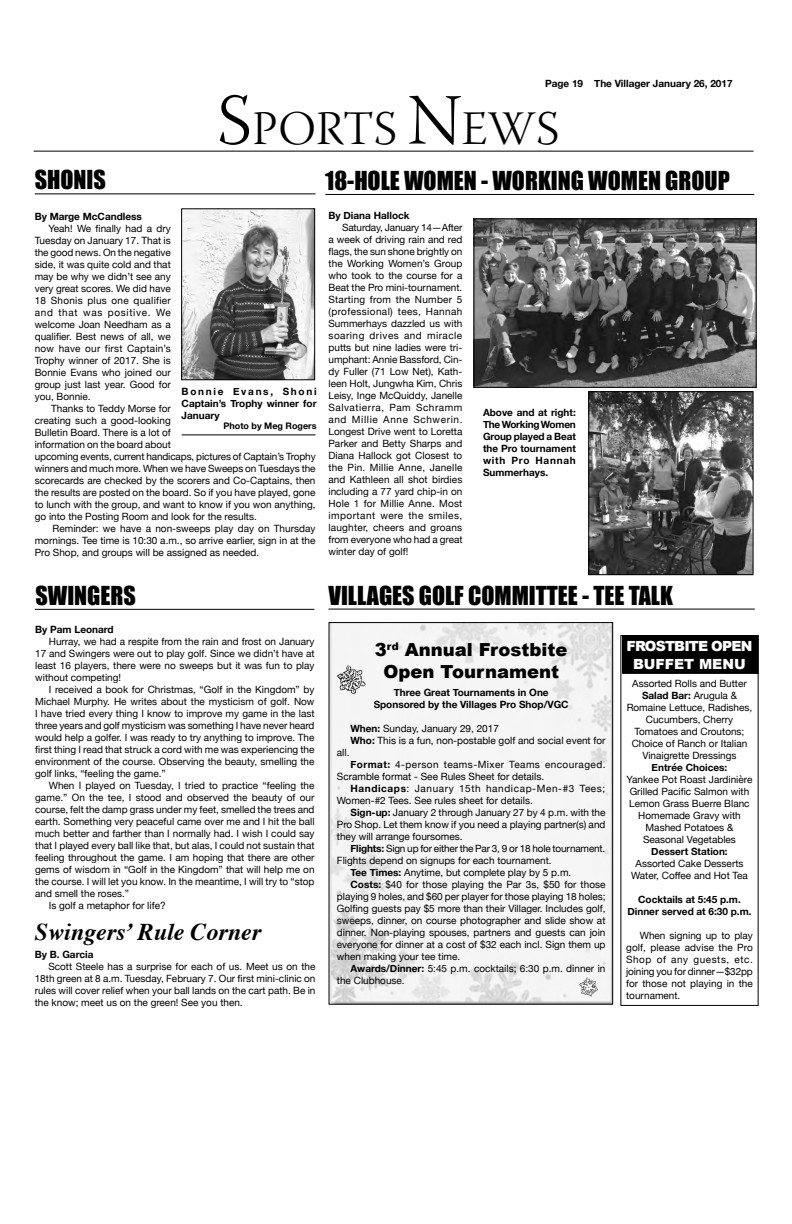
<style>
.page{position:relative;width:792px;height:1224px;background:#fff}
.page>*{position:absolute;margin:0;border:0;box-sizing:border-box;transform-origin:0 0}
.t1{font:48px "Warnock Pro Light Subh";letter-spacing:.01em;color:#000}
.t2{font:24px "Impact";color:#000}
.t3{font:italic 700 24px "Times";color:#000}
.t4{font:900 18px/21.6px "Arial";color:#000;text-align:center}
.t5{font:900 14px/18px "Arial";letter-spacing:-.06em;color:#fff;text-align:center}
.t6{font:10px/12px "Helvetica Neue";color:#000;text-align:justify}
.t7{font:700 10px/12px "Helvetica Neue";color:#000;text-align:justify}
.t8{font:700 9px "Helvetica Neue";color:#000}
.s1{font-size:72px}
.s2{font-weight:700}
</style>
<div class="page">
<hr style="left:34px;top:151px;width:720px;height:1px;background:#000">
<hr style="left:325px;top:194px;width:429px;height:1px;background:#000">
<hr style="left:329px;top:609px;width:426px;height:1px;background:#000">
<hr style="left:35px;top:609px;width:279px;height:1px;background:#000">
<img style="left:475px;top:220px;width:280px;height:166px">
<div style="left:473px;top:218px;width:284px;height:170px;border:1px solid #000"></div>
<img style="left:590px;top:393px;width:162px;height:180px">
<div style="left:588px;top:391px;width:166px;height:184px;border:1px solid #000"></div>
<hr style="left:35px;top:193px;width:281px;height:1px;background:#000">
<img style="left:183px;top:210px;width:130px;height:168px">
<div style="left:181px;top:208px;width:134px;height:172px;border:1px solid #000"></div>
<hr style="left:182px;top:434px;width:134px;height:1px;background:#000">
<div style="left:623px;top:636px;width:135px;height:37px;background:#000"></div>
<div style="left:622px;top:635px;width:137px;height:39px;border:1px solid #000"></div>
<img style="left:331px;top:624px;width:280px;height:379px">
<div style="left:329px;top:622px;width:284px;height:383px;border:1px solid #000"></div>
<img style="left:579px;top:976px;width:22px;height:22px">
<img style="left:336px;top:664px;width:33px;height:34px">
<p class="t7" style="left:545px;top:77px;width:189px">Page 19 The Villager January 26, 2017</p>
<h1 class="t1" style="left:217px;top:102px;width:344px"><span class="s1">S</span>PORTS <span class="s1">N</span>EWS</h1>
<h2 class="t2" style="left:325px;top:162px;width:406px">18-HOLE WOMEN - WORKING WOMEN GROUP</h2>
<h2 class="t2" style="left:35px;top:161px;width:73px">SHONIS</h2>
<p class="t7" style="left:35px;top:211px;width:109px">By Marge McCandless</p>
<p class="t6" style="left:35px;top:223px;width:138px;text-indent:14px">Yeah! We finally had a dry Tuesday on January 17. That is the good news. On the negative side, it was quite cold and that may be why we didn’t see any very great scores. We did have 18 Shonis plus one qualifier and that was positive. We welcome Joan Needham as a qualifier. Best news of all, we now have our first Captain’s Trophy winner of 2017. She is Bonnie Evans who joined our group just last year. Good for you, Bonnie.</p>
<p class="t6" style="left:35px;top:403px;width:282px;text-align:left;text-indent:16px">Thanks to Teddy Morse for<br>creating such a good-looking<br>Bulletin Board. There is a lot of<br>information on the board about<br>upcoming events, current handicaps, pictures of Captain’s Trophy winners and much more. When we have Sweeps on Tuesdays the scorecards are checked by the scorers and Co-Captains, then the results are posted on the board. So if you have played, gone to lunch with the group, and want to know if you won anything, go into the Posting Room and look for the results.</p>
<p class="t6" style="left:35px;top:523px;width:282px;text-indent:18px">Reminder: we have a non-sweeps play day on Thursday mornings. Tee time is 10:30 a.m., so arrive earlier, sign in at the Pro Shop, and groups will be assigned as needed.</p>
<p class="t7" style="left:329px;top:209px;width:83px">By Diana Hallock</p>
<p class="t6" style="left:329px;top:222px;width:135px;text-indent:14px">Saturday, January 14—After a week of driving rain and red flags, the sun shone brightly on the Working Women’s Group who took to the course for a Beat the Pro mini-tournament.<br>Starting from the Number 5 (professional) tees, Hannah Summerhays dazzled us with soaring drives and miracle putts but nine ladies were tri&shy;umphant: Annie Bassford, Cin&shy;dy Fuller (71 Low Net), Kath&shy;leen Holt, Jungwha Kim, Chris Leisy, Inge McQuiddy, Janelle Salvatierra, Pam Schramm and Millie Anne Schwerin.<br>Longest Drive went to Loretta Parker and Betty Sharps and Diana Hallock got Closest to the Pin. Millie Anne, Janelle and Kathleen all shot birdies including a 77 yard chip-in on Hole 1 for Millie Anne. Most important were the smiles, laughter, cheers and groans from everyone who had a great winter day of golf!</p>
<p class="t7" style="left:182px;top:385px;width:137px">Bonnie Evans, Shoni Captain’s Trophy winner for January</p>
<p class="t8" style="left:224px;top:419px;width:95px">Photo by Meg Rogers</p>
<p class="t7" style="left:483px;top:406px;width:94px">Above and at right:<br>The Working Women Group played a Beat the Pro tournament with Pro Hannah Summerhays.</p>
<h2 class="t2" style="left:35px;top:577px;width:102px">SWINGERS</h2>
<h2 class="t2" style="left:329px;top:577px;width:346px">VILLAGES GOLF COMMITTEE - TEE TALK</h2>
<p class="t7" style="left:35px;top:624px;width:80px">By Pam Leonard</p>
<p class="t6" style="left:35px;top:636px;width:281px;text-indent:14px">Hurray, we had a respite from the rain and frost on January 17 and Swingers were out to play golf. Since we didn’t have at least 16 players, there were no sweeps but it was fun to play without competing!</p>
<p class="t6" style="left:35px;top:684px;width:281px;text-indent:14px">I received a book for Christmas, “Golf in the Kingdom” by Michael Murphy. He writes about the mysticism of golf. Now I have tried every thing I know to improve my game in the last three years and golf mysticism was something I have never heard would help a golfer. I was ready to try anything to improve. The first thing I read that struck a cord with me was experiencing the environment of the course. Observing the beauty, smelling the golf links, “feeling the game.”</p>
<p class="t6" style="left:49px;top:780px;width:267px">When I played on Tuesday, I tried to practice “feeling the</p>
<p class="t6" style="left:35px;top:792px;width:281px">game.” On the tee, I stood and observed the beauty of our</p>
<p class="t6" style="left:35px;top:804px;width:281px">course, felt the damp grass under my feet, smelled the trees and</p>
<p class="t6" style="left:35px;top:816px;width:281px">earth. Something very peaceful came over me and I hit the ball</p>
<p class="t6" style="left:35px;top:828px;width:281px">much better and farther than I normally had. I wish I could say</p>
<p class="t6" style="left:35px;top:840px;width:281px">that I played every ball like that, but alas, I could not sustain that</p>
<p class="t6" style="left:35px;top:852px;width:281px">feeling throughout the game. I am hoping that there are other</p>
<p class="t6" style="left:35px;top:864px;width:281px">gems of wisdom in “Golf in the Kingdom” that will help me on</p>
<p class="t6" style="left:35px;top:876px;width:281px">the course. I will let you know. In the meantime, I will try to “stop</p>
<p class="t6" style="left:35px;top:888px;width:95px">and smell the roses.”</p>
<p class="t6" style="left:49px;top:900px;width:118px">Is golf a metaphor for life?</p>
<h3 class="t5" style="left:627px;top:636px;width:127px">FROSTBITE OPEN<br>BUFFET MENU</h3>
<p class="t6" style="left:627px;top:678px;width:127px;text-align:center">Assorted Rolls and Butter<br><span class="s2">Salad Bar:</span> Arugula &amp;<br>Romaine Lettuce, Radishes,<br>Cucumbers, Cherry<br>Tomatoes and Croutons;<br>Choice of Ranch or Italian<br>Vinaigrette Dressings</p>
<p class="t7" style="left:652px;top:762px;width:77px">Entrée Choices:</p>
<p class="t6" style="left:627px;top:774px;width:127px;text-align:center">Yankee Pot Roast Jardinière<br>Grilled Pacific Salmon with<br>Lemon Grass Buerre Blanc<br>Homemade Gravy with<br>Mashed Potatoes &amp;<br>Seasonal Vegetables</p>
<p class="t7" style="left:651px;top:846px;width:78px">Dessert Station:</p>
<p class="t6" style="left:631px;top:858px;width:118px;text-align:center">Assorted Cake Desserts<br>Water, Coffee and Hot Tea</p>
<p class="t7" style="left:627px;top:894px;width:126px;text-align:center">Cocktails at 5:45 p.m.<br>Dinner served at 6:30 p.m.</p>
<p class="t6" style="left:626px;top:930px;width:128px;text-indent:14px">When signing up to play golf, please advise the Pro Shop of any guests, etc. joining you for dinner—$32pp for those not playing in the tournament.</p>
<h3 class="t4" style="left:375px;top:639px;width:194px">3<sup>rd</sup> Annual Frostbite<br>Open Tournament</h3>
<p class="t7" style="left:374px;top:687px;width:197px;text-align:center">Three Great Tournaments in One<br>Sponsored by the Villages Pro Shop/VGC</p>
<p class="t6" style="left:351px;top:723px;width:256px"><span class="s2">When:</span> Sunday, January 29, 2017<br><span class="s2">Who:</span> This is a fun, non-postable golf and social event for</p>
<p class="t6" style="left:337px;top:747px;width:14px">all.</p>
<p class="t6" style="left:337px;top:759px;width:270px;text-indent:14px"><span class="s2">Format:</span> 4-person teams-Mixer Teams encouraged.<br>Scramble format - See Rules Sheet for details.</p>
<p class="t6" style="left:337px;top:783px;width:270px;text-indent:14px"><span class="s2">Handicaps</span>: January 15th handicap-Men-#3 Tees;<br>Women-#2 Tees. See rules sheet for details.</p>
<p class="t6" style="left:337px;top:807px;width:270px;text-indent:14px"><span class="s2">Sign-up:</span> January 2 through January 27 by 4 p.m. with the Pro Shop. Let them know if you need a playing partner(s) and they will arrange foursomes.</p>
<p class="t6" style="left:351px;top:843px;width:256px"><span class="s2">Flights:</span> Sign up for either the Par 3, 9 or 18 hole tournament.</p>
<p class="t6" style="left:337px;top:855px;width:216px">Flights depend on signups for each tournament.</p>
<p class="t6" style="left:351px;top:867px;width:222px"><span class="s2">Tee Times:</span> Anytime, but complete play by 5 p.m.</p>
<p class="t6" style="left:351px;top:879px;width:257px"><span class="s2">Costs:</span> $40 for those playing the Par 3s, $50 for those</p>
<p class="t6" style="left:337px;top:891px;width:270px">playing 9 holes, and $60 per player for those playing 18 holes;</p>
<p class="t6" style="left:337px;top:903px;width:270px">Golfing guests pay $5 more than their Villager. Includes golf,</p>
<p class="t6" style="left:337px;top:915px;width:270px">sweeps, dinner, on course photographer and slide show at</p>
<p class="t6" style="left:337px;top:927px;width:270px">dinner. Non-playing spouses, partners and guests can join</p>
<p class="t6" style="left:337px;top:939px;width:270px">everyone for dinner at a cost of $32 each incl. Sign them up</p>
<p class="t6" style="left:337px;top:951px;width:125px">when making your tee time.</p>
<p class="t6" style="left:351px;top:963px;width:256px"><span class="s2">Awards/Dinner:</span> 5:45 p.m. cocktails; 6:30 p.m. dinner in</p>
<p class="t6" style="left:337px;top:975px;width:69px">the Clubhouse.</p>
<h2 class="t3" style="left:35px;top:909px;width:228px">Swingers’ Rule Corner</h2>
<p class="t7" style="left:35px;top:949px;width:60px">By B. Garcia</p>
<p class="t6" style="left:35px;top:961px;width:282px;text-indent:14px">Scott Steele has a surprise for each of us. Meet us on the 18th green at 8 a.m. Tuesday, February 7. Our first mini-clinic on rules will cover relief when your ball lands on the cart path. Be in the know; meet us on the green! See you then.</p>
</div>
